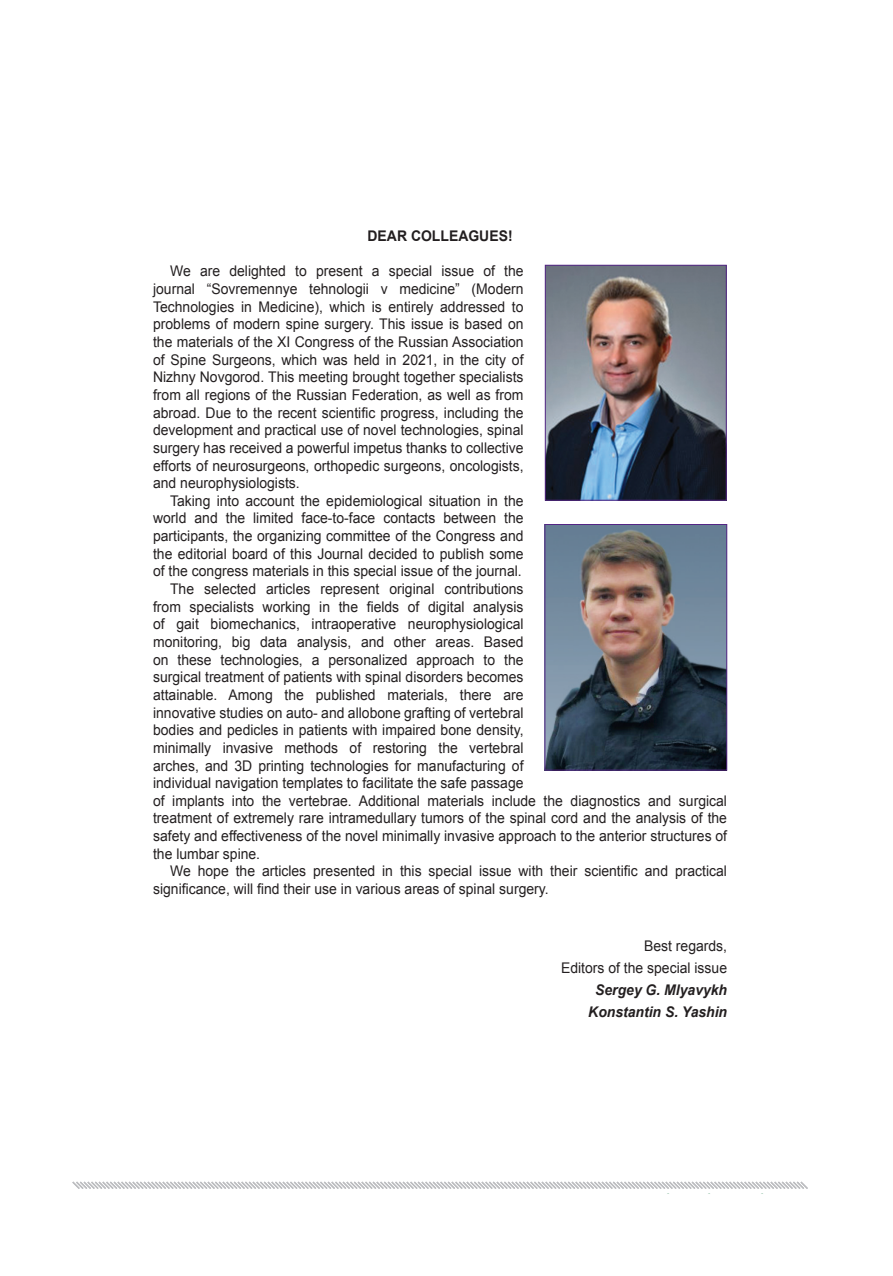
<style>
.page{position:relative;width:893px;height:1276px;background:#fff}
.page>*{position:absolute;margin:0;border:0;box-sizing:border-box;transform-origin:0 0}
.t1{font:14.7px/17.7px "Arial";color:#231f20;text-align:justify;scale:.95 1}
.t2{font:italic 700 14.7px/21.9px "Arial";color:#231f20;text-align:center;scale:.95 1}
.t3{font:700 14.7px "Arial";color:#231f20;scale:.95 1}
</style>
<div class="page">
<svg style="left:72px;top:1181px;width:736px;height:8px"></svg>
<img style="left:547px;top:267px;width:178px;height:231px">
<div style="left:545px;top:265px;width:182px;height:235px;border:1px solid #542685"></div>
<img style="left:546px;top:526px;width:179px;height:242px">
<div style="left:544px;top:524px;width:183px;height:246px;border:1px solid #542685"></div>
<p class="t3" style="left:368px;top:226px;width:154px">DEAR COLLEAGUES!</p>
<p class="t1" style="left:153px;top:262px;width:392px;text-indent:17px">We are delighted to present a special issue of the journal “Sovremennye tehnologii v medicine” (Modern Technologies in Medicine), which is entirely addressed to problems of modern spine surgery. This issue is based on the materials of the XI Congress of the Russian Association of Spine Surgeons, which was held in 2021, in the city of Nizhny Novgorod. This meeting brought together specialists from all regions of the Russian Federation, as well as from abroad. Due to the recent scientific progress, including the development and practical use of novel technologies, spinal surgery has received a powerful impetus thanks to collective efforts of neurosurgeons, orthopedic surgeons, oncologists, and neurophysiologists.</p>
<p class="t1" style="left:170px;top:492px;width:374px">Taking into account the epidemiological situation in the</p>
<p class="t1" style="left:153px;top:509px;width:391px">world and the limited face-to-face contacts between the</p>
<p class="t1" style="left:153px;top:527px;width:391px">participants, the organizing committee of the Congress and</p>
<p class="t1" style="left:153px;top:545px;width:392px">the editorial board of this Journal decided to publish some</p>
<p class="t1" style="left:153px;top:562px;width:390px">of the congress materials in this special issue of the journal.</p>
<p class="t1" style="left:170px;top:580px;width:374px">The selected articles represent original contributions</p>
<p class="t1" style="left:153px;top:598px;width:391px">from specialists working in the fields of digital analysis</p>
<p class="t1" style="left:153px;top:615px;width:391px">of gait biomechanics, intraoperative neurophysiological</p>
<p class="t1" style="left:153px;top:633px;width:391px">monitoring, big data analysis, and other areas. Based</p>
<p class="t1" style="left:153px;top:651px;width:391px">on these technologies, a personalized approach to the</p>
<p class="t1" style="left:153px;top:668px;width:392px">surgical treatment of patients with spinal disorders becomes</p>
<p class="t1" style="left:153px;top:686px;width:392px">attainable. Among the published materials, there are</p>
<p class="t1" style="left:153px;top:703px;width:391px">innovative studies on auto- and allobone grafting of vertebral</p>
<p class="t1" style="left:153px;top:721px;width:391px">bodies and pedicles in patients with impaired bone density,</p>
<p class="t1" style="left:153px;top:739px;width:392px">minimally invasive methods of restoring the vertebral</p>
<p class="t1" style="left:153px;top:756px;width:391px">arches, and 3D printing technologies for manufacturing of</p>
<p class="t1" style="left:153px;top:774px;width:391px">individual navigation templates to facilitate the safe passage</p>
<p class="t1" style="left:153px;top:792px;width:606px">of implants into the vertebrae. Additional materials include the diagnostics and surgical</p>
<p class="t1" style="left:153px;top:809px;width:606px">treatment of extremely rare intramedullary tumors of the spinal cord and the analysis of the</p>
<p class="t1" style="left:153px;top:827px;width:606px">safety and effectiveness of the novel minimally invasive approach to the anterior structures of</p>
<p class="t1" style="left:153px;top:845px;width:114px">the lumbar spine.</p>
<p class="t1" style="left:170px;top:862px;width:588px">We hope the articles presented in this special issue with their scientific and practical</p>
<p class="t1" style="left:153px;top:880px;width:418px">significance, will find their use in various areas of spinal surgery.</p>
<p class="t1" style="left:561px;top:935px;width:176px;line-height:21.9px;text-align:right">Best regards,<br>Editors of the special issue</p>
<p class="t2" style="left:588px;top:979px;width:148px">Sergey G. Mlyavykh<br>Konstantin S. Yashin</p>
</div>
